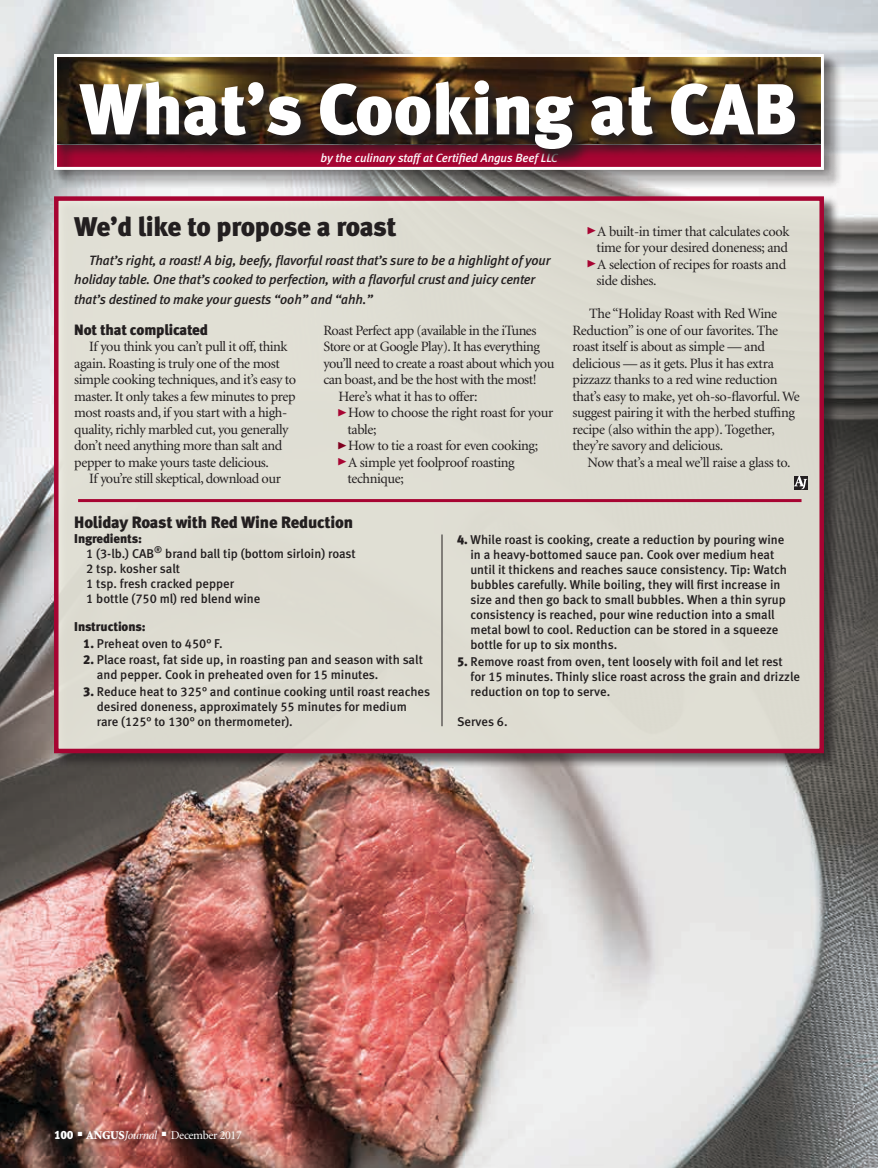
<style>
.page{position:relative;width:878px;height:1168px;background:#fff}
.page>*{position:absolute;margin:0;border:0;box-sizing:border-box;transform-origin:0 0}
.t1{font:72px "Meta Black LF";color:#fff}
.column_headline{font:27px "Meta Black LF";letter-spacing:-.015em;color:#231f20}
.table_headline{font:16.5px "Meta Black LF";letter-spacing:-.01em;color:#231f20}
.subhead{font:15px "Meta Black LF";letter-spacing:-.01em;color:#231f20}
.body_text{font:14.25px/16.5px "Minion";letter-spacing:-.03em;color:#231f20}
.column_intro{font:italic 13.5px/19.5px "Meta Medium LF";letter-spacing:-.01em;color:#231f20}
.table_text{font:12.75px/15px "Meta Medium LF";color:#231f20}
.table_subheads{font:12.75px "Meta Black LF";letter-spacing:-.01em;color:#231f20}
.byline{font:italic 12px "Meta Medium LF";letter-spacing:-.01em;color:#fff}
.t2{font:12px "Minion";letter-spacing:-.03em;color:#fff}
.s1{font-family:"Meta Black Caps Expert";font-size:21px;color:#a70432}
.s2{font-family:"Meta Black Caps Expert";font-size:21px;color:#7f001f}
.s3{font-family:"Meta Black LF"}
.s4{font-weight:900}
.s5{font-style:italic}
</style>
<div class="page">
<img style="left:0;top:0;width:878px;height:1168px">
<div style="left:52px;top:52px;width:786px;height:106px;background:#231f20;opacity:.6"></div>
<div style="left:56px;top:56px;width:786px;height:133px;background:#231f20;opacity:.6"></div>
<div style="left:54px;top:54px;width:770px;height:116px;border:3px solid #fff"></div>
<div style="left:83px;top:83px;width:730px;height:85px;background:#231f20;opacity:.6"></div>
<svg style="left:77px;top:77px;width:730px;height:84px"></svg>
<div style="left:53px;top:195px;width:786px;height:574px;background:#231f20;opacity:.75"></div>
<div style="left:56px;top:199px;width:765px;height:552px;background:#deddd2"></div>
<div style="left:54px;top:196px;width:770px;height:557px;border:4px solid #a70432"></div>
<svg style="left:794px;top:476px;width:13px;height:13px"></svg>
<hr style="left:78px;top:499px;width:723px;height:3px;background:#a70432">
<hr style="left:441px;top:534px;width:1px;height:192px;background:#231f20">
<div style="left:50px;top:1125px;width:202px;height:25px;background:#231f20;opacity:.75"></div>
<p class="t1" style="left:80px;top:66px;width:718px">What’s Cooking at CAB</p>
<p class="byline" style="left:320px;top:151px;width:239px">by the culinary staff at Certified Angus Beef LLC</p>
<p class="column_headline" style="left:74px;top:211px;width:324px">We’d like to propose a roast</p>
<p class="column_intro" style="left:74px;top:250px;width:477px;text-indent:15px">That’s right, a roast! A big, beefy, flavorful roast that’s sure to be a highlight of your holiday table. One that’s cooked to perfection, with a flavorful crust and juicy center that’s destined to make your guests “ooh” and “ahh.”</p>
<p class="subhead" style="left:74px;top:320px;width:135px">Not that complicated</p>
<p class="body_text" style="left:74px;top:339px;width:223px;text-indent:15px">If you think you can’t pull it off, think again. Roasting is truly one of the most simple cooking techniques, and it’s easy to master. It only takes a few minutes to prep most roasts and, if you start with a high&shy;quality, richly marbled cut, you generally don’t need anything more than salt and pepper to make yours taste delicious.</p>
<p class="body_text" style="left:89px;top:471px;width:193px">If you’re still skeptical, download our</p>
<p class="body_text" style="left:323px;top:322px;width:232px">Roast Perfect app (available in the iTunes Store or at Google Play). It has everything you’ll need to create a roast about which you can boast, and be the host with the most!</p>
<p class="body_text" style="left:338px;top:388px;width:141px">Here’s what it has to offer:</p>
<p class="body_text" style="left:347px;top:405px;width:207px;text-indent:-11px"><span class="s1">@</span>How to choose the right roast for your table;</p>
<p class="body_text" style="left:336px;top:438px;width:203px"><span class="s2">@</span>How to tie a roast for even cooking;</p>
<p class="body_text" style="left:347px;top:454px;width:169px;text-indent:-11px"><span class="s1">@</span>A simple yet foolproof roasting technique;</p>
<p class="body_text" style="left:585px;top:223px;width:205px;text-align:right"><span class="s1">@</span>A built-in timer that calculates cook time for your desired doneness; and</p>
<p class="body_text" style="left:596px;top:256px;width:191px;text-indent:-11px"><span class="s1">@</span>A selection of recipes for roasts and side dishes.</p>
<p class="body_text" style="left:572px;top:306px;width:229px;text-indent:17px">The “Holiday Roast with Red Wine Reduction” is one of our favorites. The roast itself is about as simple — and delicious — as it gets. Plus it has extra pizzazz thanks to a red wine reduction that’s easy to make, yet oh-so-flavorful. We suggest pairing it with the herbed stuffing recipe (also within the app). Together, they’re savory and delicious.</p>
<p class="body_text" style="left:587px;top:454px;width:204px">Now that’s a meal we’ll raise a glass to.</p>
<p class="table_headline" style="left:74px;top:512px;width:280px">Holiday Roast with Red Wine Reduction</p>
<p class="table_subheads" style="left:74px;top:530px;width:69px">Ingredients:</p>
<p class="table_text" style="left:86px;top:546px;width:271px">1 (3-lb.) CAB<sup>®</sup> brand ball tip (bottom sirloin) roast</p>
<p class="table_text" style="left:86px;top:561px;width:95px">2 tsp. kosher salt</p>
<p class="table_text" style="left:86px;top:576px;width:149px">1 tsp. fresh cracked pepper</p>
<p class="table_text" style="left:86px;top:591px;width:176px">1 bottle (750 ml) red blend wine</p>
<p class="table_subheads" style="left:74px;top:619px;width:73px">Instructions:</p>
<p class="table_text" style="left:83px;top:636px;width:141px"><span class="s3">1.</span> Preheat oven to 450° F.</p>
<p class="table_text" style="left:97px;top:652px;width:327px;text-indent:-14px"><span class="s3">2.</span> Place roast, fat side up, in roasting pan and season with salt and pepper. Cook in preheated oven for 15 minutes.</p>
<p class="table_text" style="left:97px;top:684px;width:335px;text-indent:-14px"><span class="s3">3.</span> Reduce heat to 325° and continue cooking until roast reaches desired doneness, approximately 55 minutes for medium rare (125° to 130° on thermometer).</p>
<p class="table_text" style="left:470px;top:532px;width:318px;text-indent:-14px"><span class="s3">4.</span> While roast is cooking, create a reduction by pouring wine in a heavy-bottomed sauce pan. Cook over medium heat until it thickens and reaches sauce consistency. Tip: Watch bubbles carefully. While boiling, they will first increase in size and then go back to small bubbles. When a thin syrup consistency is reached, pour wine reduction into a small metal bowl to cool. Reduction can be stored in a squeeze bottle for up to six months.</p>
<p class="table_text" style="left:470px;top:653px;width:331px;text-indent:-14px"><span class="s3">5.</span> Remove roast from oven, tent loosely with foil and let rest for 15 minutes. Thinly slice roast across the grain and drizzle reduction on top to serve.</p>
<p class="table_text" style="left:457px;top:713px;width:52px">Serves 6.</p>
<p class="t2" style="left:54px;top:1129px;width:189px"><span class="s3">100</span> ■ <span class="s4">ANGUS</span><span class="s5">Journal</span> ■ December 2017</p>
</div>
